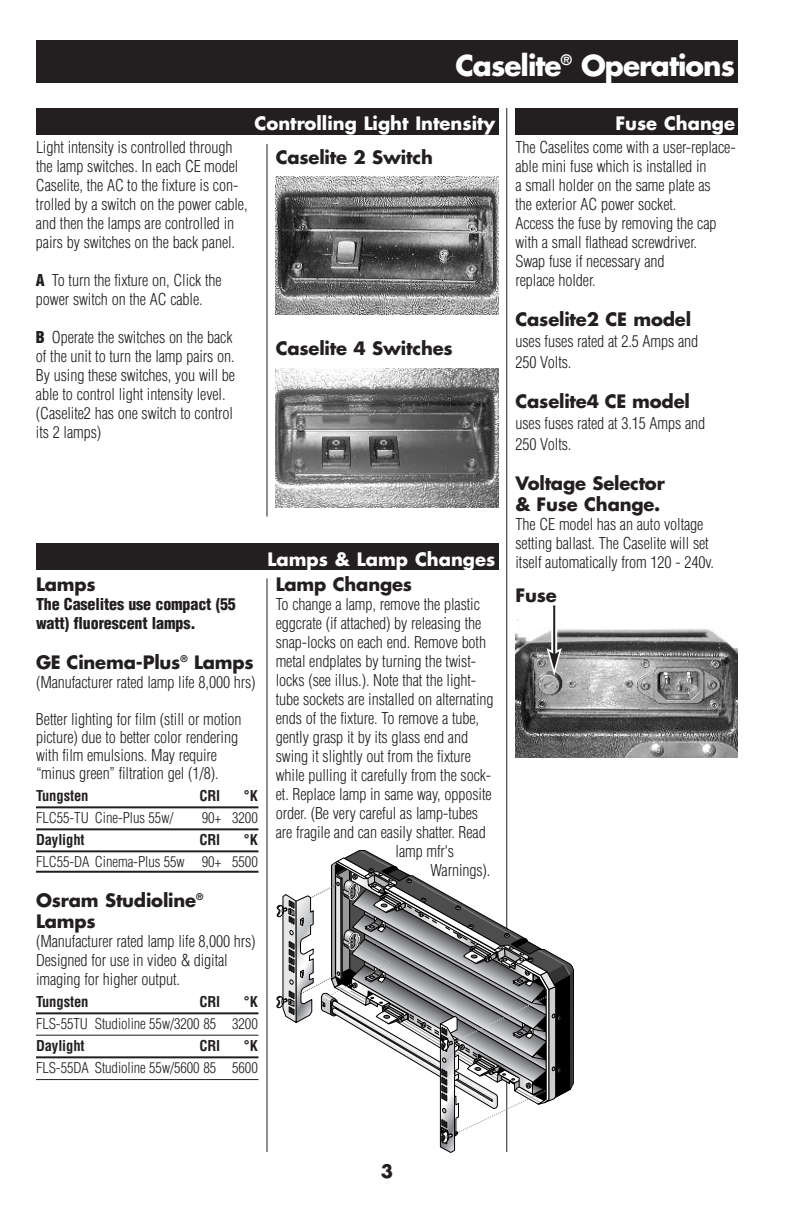
<style>
.page{position:relative;width:792px;height:1224px;background:#fff}
.page>*{position:absolute;margin:0;border:0;box-sizing:border-box;transform-origin:0 0}
.t1{font:700 28px "Futura";letter-spacing:-.035em;color:#fff}
.t2{font:700 18px/21px "Futura";letter-spacing:-.01em;color:#231f20}
.t3{font:700 18px "Futura";color:#fff}
.t4{font:300 condensed 16px/19px "Helvetica";letter-spacing:-.005em;color:#231f20}
.t5{font:900 condensed 16px/19px "Helvetica";letter-spacing:-.01em;color:#231f20}
.t6{font:300 condensed 14.6px "Helvetica";letter-spacing:-.005em;color:#231f20}
.t7{font:700 condensed 14.6px "Helvetica";letter-spacing:-.01em;color:#231f20}
.s1{font-weight:900}
</style>
<div class="page">
<hr style="left:36px;top:806px;width:222px;height:2px;background:#231f20">
<hr style="left:36px;top:828px;width:222px;height:2px;background:#231f20">
<hr style="left:36px;top:850px;width:222px;height:2px;background:#231f20">
<hr style="left:36px;top:871px;width:222px;height:2px;background:#231f20">
<hr style="left:36px;top:1012px;width:222px;height:2px;background:#231f20">
<hr style="left:36px;top:1035px;width:222px;height:1px;background:#231f20">
<hr style="left:36px;top:1056px;width:222px;height:2px;background:#231f20">
<hr style="left:36px;top:1079px;width:222px;height:1px;background:#231f20">
<hr style="left:267px;top:578px;width:1px;height:574px;background:#231f20">
<hr style="left:506px;top:108px;width:1px;height:1044px;background:#231f20">
<div style="left:36px;top:40px;width:702px;height:43px;background:#231f20"></div>
<img style="left:276px;top:369px;width:222px;height:138px">
<img style="left:276px;top:177px;width:222px;height:137px">
<svg style="left:276px;top:850px;width:297px;height:303px"></svg>
<img style="left:516px;top:620px;width:222px;height:137px">
<svg style="left:551px;top:617px;width:6px;height:31px"></svg>
<hr style="left:553px;top:605px;width:2px;height:50px;background:#231f20">
<svg style="left:547px;top:648px;width:15px;height:28px"></svg>
<div style="left:516px;top:108px;width:222px;height:27px;background:#231f20"></div>
<div style="left:36px;top:543px;width:462px;height:27px;background:#231f20"></div>
<hr style="left:267px;top:144px;width:1px;height:372px;background:#231f20">
<div style="left:36px;top:108px;width:462px;height:27px;background:#231f20"></div>
<h1 class="t1" style="left:455px;top:53px;width:281px">Caselite<sup>®</sup> Operations</h1>
<p class="t4" style="left:36px;top:139px;width:213px">Light intensity is controlled through the lamp switches. In each CE model Caselite, the AC to the fixture is con&shy;trolled by a switch on the power cable, and then the lamps are controlled in pairs by switches on the back panel.</p>
<p class="t4" style="left:36px;top:272px;width:187px"><span class="s1">A</span> To turn the fixture on, Click the power switch on the AC cable.</p>
<p class="t4" style="left:36px;top:329px;width:201px"><span class="s1">B</span> Operate the switches on the back of the unit to turn the lamp pairs on.<br>By using these switches, you will be able to control light intensity level. (Caselite2 has one switch to control its 2 lamps)</p>
<p class="t3" style="left:255px;top:115px;width:242px">Controlling Light Intensity</p>
<p class="t2" style="left:276px;top:148px;width:159px">Caselite 2 Switch</p>
<p class="t2" style="left:276px;top:339px;width:178px">Caselite 4 Switches</p>
<p class="t3" style="left:268px;top:551px;width:229px">Lamps &amp; Lamp Changes</p>
<p class="t2" style="left:36px;top:575px;width:61px">Lamps</p>
<p class="t5" style="left:36px;top:596px;width:201px">The Caselites use compact (55 watt) fluorescent lamps.</p>
<p class="t2" style="left:36px;top:653px;width:219px">GE Cinema-Plus<sup>®</sup> Lamps</p>
<p class="t4" style="left:36px;top:674px;width:221px">(Manufacturer rated lamp life 8,000 hrs)</p>
<p class="t4" style="left:36px;top:712px;width:207px;line-height:18px">Better lighting for film (still or motion picture) due to better color rendering with film emulsions. May require “minus green” filtration gel (1/8).</p>
<p class="t7" style="left:36px;top:790px;width:54px">Tungsten</p>
<p class="t7" style="left:199px;top:790px;width:22px">CRI</p>
<p class="t7" style="left:244px;top:790px;width:15px">°K</p>
<p class="t6" style="left:36px;top:812px;width:139px">FLC55-TU Cine-Plus 55w/</p>
<p class="t6" style="left:202px;top:812px;width:57px">90+ 3200</p>
<p class="t7" style="left:36px;top:834px;width:50px">Daylight</p>
<p class="t7" style="left:199px;top:834px;width:22px">CRI</p>
<p class="t7" style="left:244px;top:834px;width:15px">°K</p>
<p class="t6" style="left:36px;top:856px;width:223px">FLC55-DA Cinema-Plus 55w 90+ 5500</p>
<p class="t2" style="left:36px;top:891px;width:169px">Osram Studioline<sup>®<br></sup>Lamps</p>
<p class="t4" style="left:36px;top:933px;width:221px">(Manufacturer rated lamp life 8,000 hrs)<br>Designed for use in video &amp; digital imaging for higher output.</p>
<p class="t7" style="left:36px;top:996px;width:54px">Tungsten</p>
<p class="t7" style="left:199px;top:996px;width:22px">CRI</p>
<p class="t7" style="left:244px;top:996px;width:15px">°K</p>
<p class="t6" style="left:36px;top:1018px;width:223px">FLS-55TU Studioline 55w/3200 85 3200</p>
<p class="t7" style="left:36px;top:1040px;width:50px">Daylight</p>
<p class="t7" style="left:199px;top:1040px;width:22px">CRI</p>
<p class="t7" style="left:244px;top:1040px;width:15px">°K</p>
<p class="t6" style="left:36px;top:1062px;width:223px">FLS-55DA Studioline 55w/5600 85 5600</p>
<p class="t2" style="left:276px;top:575px;width:138px">Lamp Changes</p>
<p class="t4" style="left:276px;top:596px;width:206px">To change a lamp, remove the plastic</p>
<p class="t4" style="left:276px;top:615px;width:207px">eggcrate (if attached) by releasing the</p>
<p class="t4" style="left:276px;top:634px;width:212px">snap-locks on each end. Remove both</p>
<p class="t4" style="left:276px;top:653px;width:202px">metal endplates by turning the twist-</p>
<p class="t4" style="left:276px;top:672px;width:202px">locks (see illus.). Note that the light-</p>
<p class="t4" style="left:276px;top:691px;width:219px">tube sockets are installed on alternating</p>
<p class="t4" style="left:276px;top:710px;width:205px">ends of the fixture. To remove a tube,</p>
<p class="t4" style="left:276px;top:729px;width:194px">gently grasp it by its glass end and</p>
<p class="t4" style="left:276px;top:748px;width:197px">swing it slightly out from the fixture</p>
<p class="t4" style="left:276px;top:767px;width:217px">while pulling it carefully from the sock-</p>
<p class="t4" style="left:276px;top:786px;width:217px">et. Replace lamp in same way, opposite</p>
<p class="t4" style="left:276px;top:805px;width:204px">order. (Be very careful as lamp-tubes</p>
<p class="t4" style="left:276px;top:824px;width:212px">are fragile and can easily shatter. Read</p>
<p class="t4" style="left:396px;top:843px;width:60px">lamp mfr's</p>
<p class="t4" style="left:430px;top:862px;width:62px">Warnings).</p>
<p class="t3" style="left:615px;top:115px;width:121px">Fuse Change</p>
<p class="t4" style="left:516px;top:139px;width:222px">The Caselites come with a user-replace&shy;able mini fuse which is installed in<br>a small holder on the same plate as<br>the exterior AC power socket.<br>Access the fuse by removing the cap with a small flathead screwdriver.<br>Swap fuse if necessary and<br>replace holder.</p>
<p class="t2" style="left:516px;top:310px;width:177px">Caselite2 CE model</p>
<p class="t4" style="left:516px;top:332px;width:184px;line-height:21px">uses fuses rated at 2.5 Amps and<br>250 Volts.</p>
<p class="t2" style="left:516px;top:392px;width:176px">Caselite4 CE model</p>
<p class="t4" style="left:516px;top:414px;width:191px;line-height:21px">uses fuses rated at 3.15 Amps and<br>250 Volts.</p>
<p class="t2" style="left:516px;top:474px;width:151px">Voltage Selector &amp; Fuse Change.</p>
<p class="t4" style="left:516px;top:516px;width:200px">The CE model has an auto voltage setting ballast. The Caselite will set itself automatically from 120 - 240v.</p>
<p class="t2" style="left:516px;top:586px;width:43px">Fuse</p>
<p class="t2" style="left:381px;top:1163px;width:14px">3</p>
</div>
